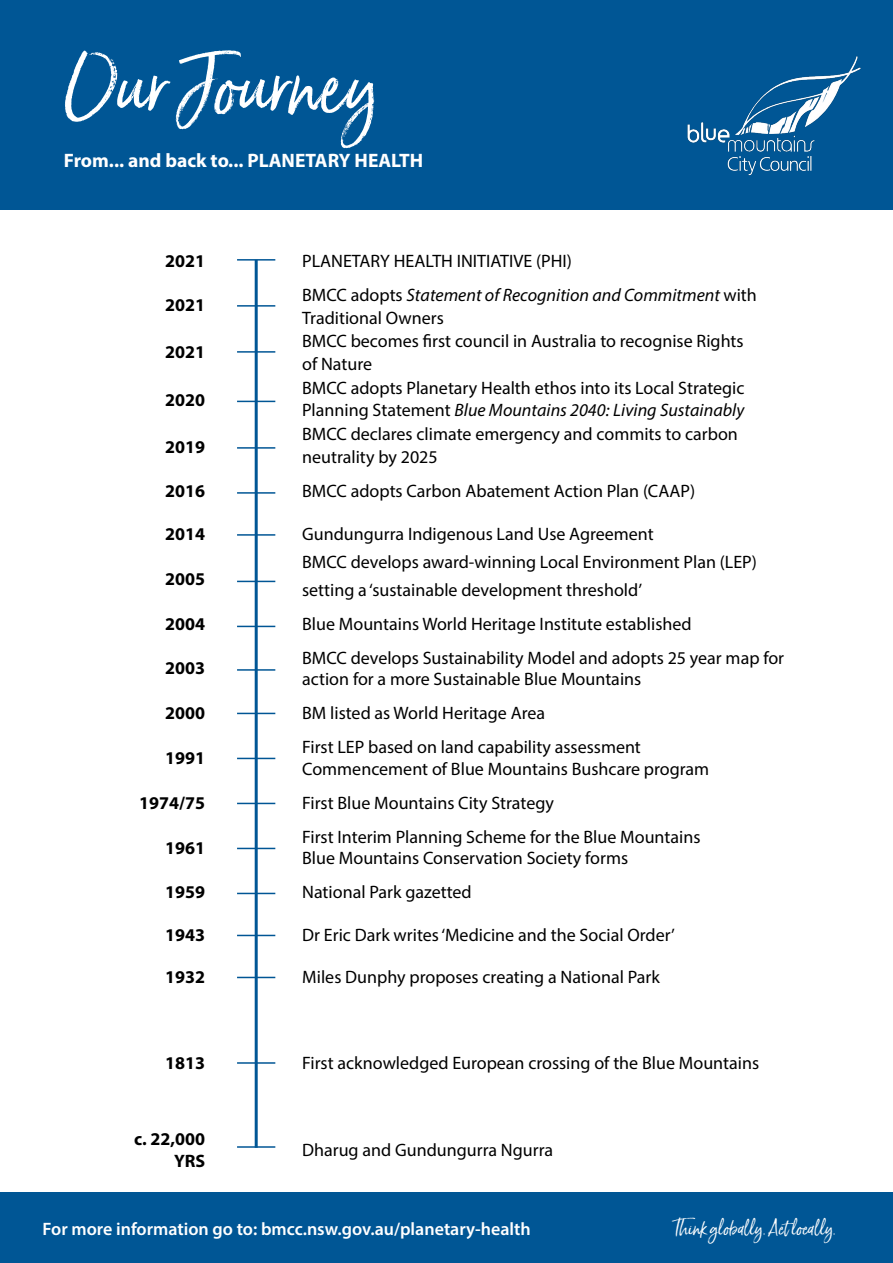
<style>
.page{position:relative;width:893px;height:1263px;background:#fff}
.page>*{position:absolute;margin:0;border:0;box-sizing:border-box;transform-origin:0 0}
.t1{font:75px "Born Ready";color:#fff}
.t2{font:700 19.5px "Myriad Pro";color:#fff}
.t3{font:18px/34px "Myriad Pro";color:#000}
.t4{font:700 18px/21.6px "Myriad Pro";color:#000;text-align:right}
.t5{font:600 18px "Myriad Pro";color:#fff}
.t6{font:18px "Born Ready";color:#fff}
.s1{font-style:italic}
</style>
<div class="page">
<div style="left:0;top:0;width:892px;height:209px;background:#005695"></div>
<img style="left:687px;top:30px;width:206px;height:173px">
<hr style="left:255px;top:260px;width:3px;height:888px;background:#005695">
<hr style="left:237px;top:259px;width:38px;height:2px;background:#005695">
<hr style="left:237px;top:305px;width:38px;height:2px;background:#005695">
<hr style="left:237px;top:351px;width:38px;height:2px;background:#005695">
<hr style="left:237px;top:401px;width:38px;height:1px;background:#005695">
<hr style="left:237px;top:447px;width:38px;height:2px;background:#005695">
<hr style="left:237px;top:492px;width:38px;height:2px;background:#005695">
<hr style="left:237px;top:534px;width:38px;height:2px;background:#005695">
<hr style="left:237px;top:581px;width:38px;height:1px;background:#005695">
<hr style="left:237px;top:626px;width:38px;height:1px;background:#005695">
<hr style="left:237px;top:669px;width:38px;height:2px;background:#005695">
<hr style="left:237px;top:713px;width:38px;height:1px;background:#005695">
<hr style="left:237px;top:758px;width:38px;height:1px;background:#005695">
<hr style="left:237px;top:803px;width:38px;height:1px;background:#005695">
<hr style="left:237px;top:848px;width:38px;height:1px;background:#005695">
<hr style="left:237px;top:893px;width:38px;height:1px;background:#005695">
<hr style="left:237px;top:935px;width:38px;height:1px;background:#005695">
<hr style="left:237px;top:977px;width:38px;height:1px;background:#005695">
<hr style="left:237px;top:1062px;width:38px;height:2px;background:#005695">
<hr style="left:237px;top:1146px;width:38px;height:2px;background:#005695">
<div style="left:0;top:1193px;width:893px;height:70px;background:#005695"></div>
<h1 class="t1" style="left:64px;top:40px;width:316px">Our Journey</h1>
<p class="t2" style="left:64px;top:148px;width:361px">From... and back to... PLANETARY HEALTH</p>
<p class="t4" style="left:165px;top:249px;width:41px">2021</p>
<p class="t4" style="left:165px;top:294px;width:41px">2021</p>
<p class="t4" style="left:165px;top:341px;width:41px">2021</p>
<p class="t4" style="left:165px;top:388px;width:41px">2020</p>
<p class="t4" style="left:165px;top:435px;width:41px">2019</p>
<p class="t4" style="left:165px;top:480px;width:41px">2016</p>
<p class="t4" style="left:165px;top:522px;width:41px">2014</p>
<p class="t4" style="left:165px;top:567px;width:41px">2005</p>
<p class="t4" style="left:165px;top:612px;width:41px">2004</p>
<p class="t4" style="left:165px;top:657px;width:41px">2003</p>
<p class="t4" style="left:165px;top:702px;width:41px">2000</p>
<p class="t4" style="left:165px;top:746px;width:41px">1991</p>
<p class="t4" style="left:139px;top:791px;width:67px">1974/75</p>
<p class="t4" style="left:165px;top:836px;width:41px">1961</p>
<p class="t4" style="left:165px;top:881px;width:41px">1959</p>
<p class="t4" style="left:165px;top:923px;width:41px">1943</p>
<p class="t4" style="left:165px;top:966px;width:41px">1932</p>
<p class="t4" style="left:165px;top:1051px;width:41px">1813</p>
<p class="t4" style="left:134px;top:1127px;width:72px">c. 22,000<br>YRS</p>
<p class="t3" style="left:302px;top:243px;width:456px">PLANETARY HEALTH INITIATIVE (PHI)<br>BMCC adopts <span class="s1">Statement of Recognition and Commitment</span> with</p>
<p class="t3" style="left:302px;top:306px;width:444px;line-height:23.2px">Traditional Owners<br>BMCC becomes first council in Australia to recognise Rights of Nature<br>BMCC adopts Planetary Health ethos into its Local Strategic Planning Statement <span class="s1">Blue Mountains 2040: Living Sustainably </span>BMCC declares climate emergency and commits to carbon neutrality by 2025</p>
<p class="t3" style="left:302px;top:474px;width:394px">BMCC adopts Carbon Abatement Action Plan (CAAP)</p>
<p class="t3" style="left:302px;top:520px;width:456px;line-height:27.8px">Gundungurra Indigenous Land Use Agreement<br>BMCC develops award-winning Local Environment Plan (LEP) setting a ‘sustainable development threshold’</p>
<p class="t3" style="left:302px;top:606px;width:483px">Blue Mountains World Heritage Institute established<br>BMCC develops Sustainability Model and adopts 25 year map for</p>
<p class="t3" style="left:302px;top:662px;width:341px">action for a more Sustainable Blue Mountains<br>BM listed as World Heritage Area<br>First LEP based on land capability assessment</p>
<p class="t3" style="left:302px;top:751px;width:408px">Commencement of Blue Mountains Bushcare program<br>First Blue Mountains City Strategy<br>First Interim Planning Scheme for the Blue Mountains</p>
<p class="t3" style="left:302px;top:841px;width:328px">Blue Mountains Conservation Society forms<br>National Park gazetted</p>
<p class="t3" style="left:302px;top:917px;width:374px">Dr Eric Dark writes ‘Medicine and the Social Order’</p>
<p class="t3" style="left:302px;top:960px;width:359px">Miles Dunphy proposes creating a National Park</p>
<p class="t3" style="left:302px;top:1045px;width:458px">First acknowledged European crossing of the Blue Mountains</p>
<p class="t3" style="left:302px;top:1132px;width:253px">Dharug and Gundungurra Ngurra</p>
<p class="t5" style="left:43px;top:1217px;width:490px">For more information go to: bmcc.nsw.gov.au/planetary-health</p>
<p class="t6" style="left:673px;top:1218px;width:164px">Think globally. Act locally.</p>
</div>
